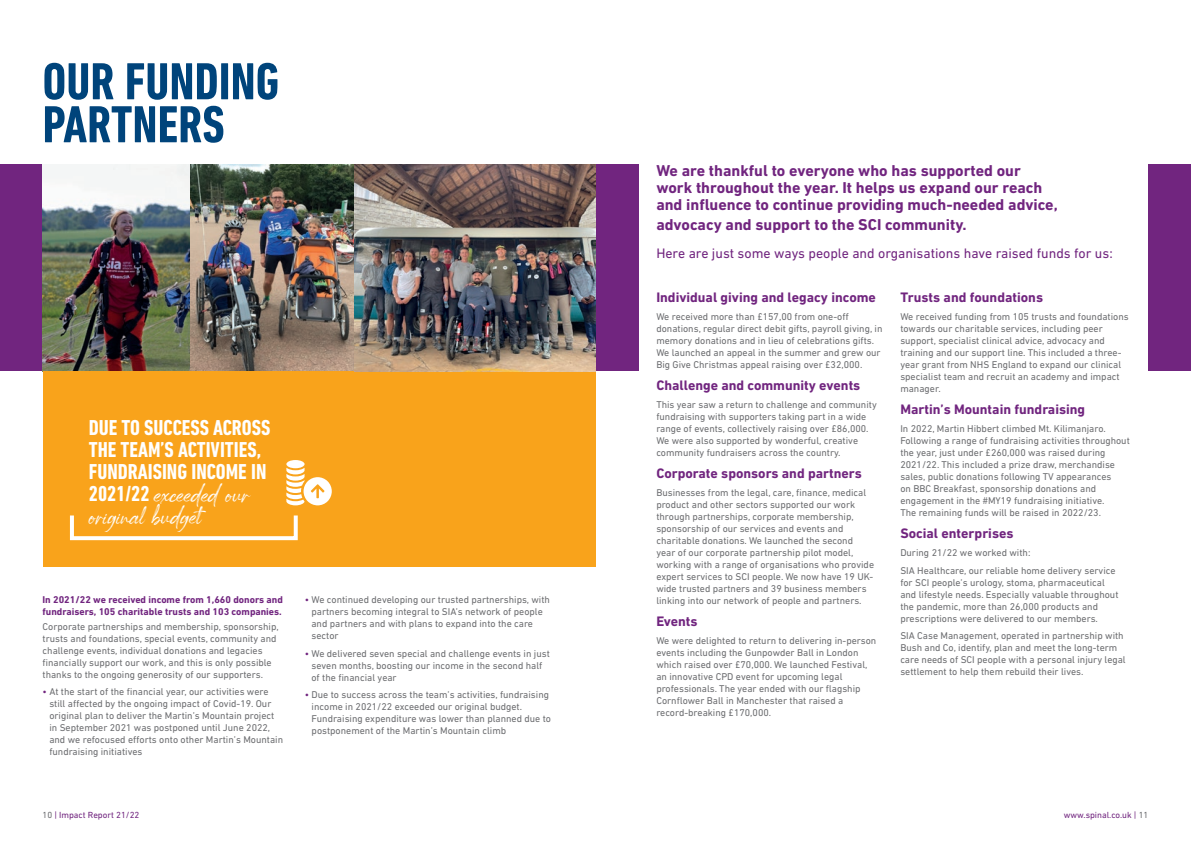
<style>
.page{position:relative;width:1191px;height:842px;background:#fff}
.page>*{position:absolute;margin:0;border:0;box-sizing:border-box;transform-origin:0 0}
.t1{font:700 condensed 53px/43px "DIN Next LT Pro";color:#00447b}
.t2{font:700 condensed 22px/22px "DIN Next LT Pro";color:#fff}
.t3{font:22px/22px "Spartwell";color:#fff}
.t4{font:700 16px/17px "DIN Next LT Pro";color:#71257f}
.t5{font:700 14px "DIN Next LT Pro";color:#71257f}
.t6{font:14px "DIN Next LT Pro";color:#71257f}
.t7{font:10px/12px "DIN Next LT Pro";color:#6c6d70}
.t8{font:700 10px/12px "DIN Next LT Pro";color:#71257f}
.t9{font:9px "DIN Next LT Pro";color:#71257f}
.s1{font-family:"DIN Next LT Pro";font-weight:700;font-stretch:condensed}
.s2{color:#71257f}
.s3{color:#6c6d70}
</style>
<div class="page">
<div style="left:0;top:164px;width:638px;height:207px;background:#71257f"></div>
<div style="left:1148px;top:164px;width:43px;height:207px;background:#71257f"></div>
<img style="left:43px;top:164px;width:552px;height:207px">
<div style="left:43px;top:371px;width:552px;height:196px;background:#f9a31b"></div>
<div style="left:70px;top:513px;width:228px;height:27px;border:4px solid #fff"></div>
<div style="left:286px;top:460px;width:18px;height:8px;background:#fff;border-radius:50%"></div>
<svg style="left:286px;top:468px;width:46px;height:37px"></svg>
<h1 class="t1" style="left:43px;top:60px;width:238px">OUR FUNDING<br>PARTNERS</h1>
<h2 class="t2" style="left:89px;top:416px;width:183px">DUE TO SUCCESS ACROSS<br>THE TEAM’S ACTIVITIES,<br>FUNDRAISING INCOME IN</h2>
<h2 class="t3" style="left:89px;top:482px;width:162px"><span class="s1">2021/22</span> exceeded our original budget</h2>
<p class="t8" style="left:43px;top:593px;width:242px">In 2021/22 we received income from 1,660 donors and fundraisers, 105 charitable trusts and 103 companies.</p>
<p class="t7" style="left:43px;top:620px;width:238px">Corporate partnerships and membership, sponsorship, trusts and foundations, special events, community and challenge events, individual donations and legacies financially support our work, and this is only possible thanks to the ongoing generosity of our supporters.</p>
<p class="t7" style="left:49px;top:686px;width:235px;text-indent:-7px"><span class="s2">•</span> At the start of the financial year, our activities were still affected by the ongoing impact of Covid-19. Our original plan to deliver the Martin’s Mountain project in September 2021 was postponed until June 2022, and we refocused efforts onto other Martin’s Mountain fundraising initiatives</p>
<p class="t7" style="left:311px;top:593px;width:240px;text-indent:-7px"><span class="s2">•</span> We continued developing our trusted partnerships, with partners becoming integral to SIA’s network of people and partners and with plans to expand into the care sector</p>
<p class="t7" style="left:311px;top:647px;width:240px;text-indent:-7px"><span class="s2">•</span> We delivered seven special and challenge events in just seven months, boosting our income in the second half of the financial year</p>
<p class="t7" style="left:312px;top:689px;width:241px;text-indent:-7px"><span class="s2">•</span> Due to success across the team’s activities, fundraising income in 2021/22 exceeded our original budget.<br>Fundraising expenditure was lower than planned due to postponement of the Martin’s Mountain climb</p>
<h3 class="t4" style="left:656px;top:162px;width:403px">We are thankful to everyone who has supported our work throughout the year. It helps us expand our reach and influence to continue providing much-needed advice,</h3>
<h3 class="t4" style="left:656px;top:216px;width:312px">advocacy and support to the SCI community.</h3>
<h3 class="t6" style="left:656px;top:245px;width:458px">Here are just some ways people and organisations have raised funds for us:</h3>
<h3 class="t5" style="left:656px;top:289px;width:221px">Individual giving and legacy income</h3>
<p class="t7" style="left:656px;top:310px;width:228px">We received more than £157,00 from one-off donations, regular direct debit gifts, payroll giving, in memory donations and in lieu of celebrations gifts.<br>We launched an appeal in the summer and grew our Big Give Christmas appeal raising over £32,000.</p>
<h3 class="t5" style="left:656px;top:377px;width:205px">Challenge and community events</h3>
<p class="t7" style="left:656px;top:398px;width:222px">This year saw a return to challenge and community fundraising with supporters taking part in a wide range of events, collectively raising over £86,000.<br>We were also supported by wonderful, creative community fundraisers across the country.</p>
<h3 class="t5" style="left:656px;top:465px;width:207px">Corporate sponsors and partners</h3>
<p class="t7" style="left:656px;top:486px;width:219px">Businesses from the legal, care, finance, medical product and other sectors supported our work through partnerships, corporate membership, sponsorship of our services and events and charitable donations. We launched the second year of our corporate partnership pilot model, working with a range of organisations who provide expert services to SCI people. We now have 19 UK&shy;wide trusted partners and 39 business members linking into our network of people and partners.</p>
<h3 class="t5" style="left:656px;top:613px;width:43px">Events</h3>
<p class="t7" style="left:656px;top:635px;width:222px">We were delighted to return to delivering in-person events including the Gunpowder Ball in London which raised over £70,000. We launched Festival, an innovative CPD event for upcoming legal professionals. The year ended with our flagship Cornflower Ball in Manchester that raised a record-breaking £170,000.</p>
<h3 class="t5" style="left:900px;top:289px;width:144px">Trusts and foundations</h3>
<p class="t7" style="left:900px;top:310px;width:230px">We received funding from 105 trusts and foundations towards our charitable services, including peer support, specialist clinical advice, advocacy and training and our support line. This included a three&shy;year grant from NHS England to expand our clinical specialist team and recruit an academy and impact manager.</p>
<h3 class="t5" style="left:900px;top:401px;width:186px">Martin’s Mountain fundraising</h3>
<p class="t7" style="left:900px;top:422px;width:231px">In 2022, Martin Hibbert climbed Mt. Kilimanjaro.<br>Following a range of fundraising activities throughout the year, just under £260,000 was raised during 2021/22. This included a prize draw, merchandise sales, public donations following TV appearances<br>on BBC Breakfast, sponsorship donations and engagement in the #MY19 fundraising initiative.<br>The remaining funds will be raised in 2022/23.</p>
<h3 class="t5" style="left:900px;top:525px;width:115px">Social enterprises</h3>
<p class="t7" style="left:900px;top:544px;width:217px;line-height:17.7px">During 21/22 we worked with:<br>SIA Healthcare, our reliable home delivery service</p>
<p class="t7" style="left:900px;top:576px;width:220px">for SCI people’s urology, stoma, pharmaceutical and lifestyle needs. Especially valuable throughout the pandemic, more than 26,000 products and prescriptions were delivered to our members.</p>
<p class="t7" style="left:900px;top:630px;width:227px">SIA Case Management, operated in partnership with Bush and Co, identify, plan and meet the long-term care needs of SCI people with a personal injury legal settlement to help them rebuild their lives.</p>
<p class="t9" style="left:43px;top:809px;width:98px"><span class="s3">10</span> | Impact Report 21/22</p>
<p class="t9" style="left:1063px;top:809px;width:86px">www.spinal.co.uk | <span class="s3">11</span></p>
</div>
